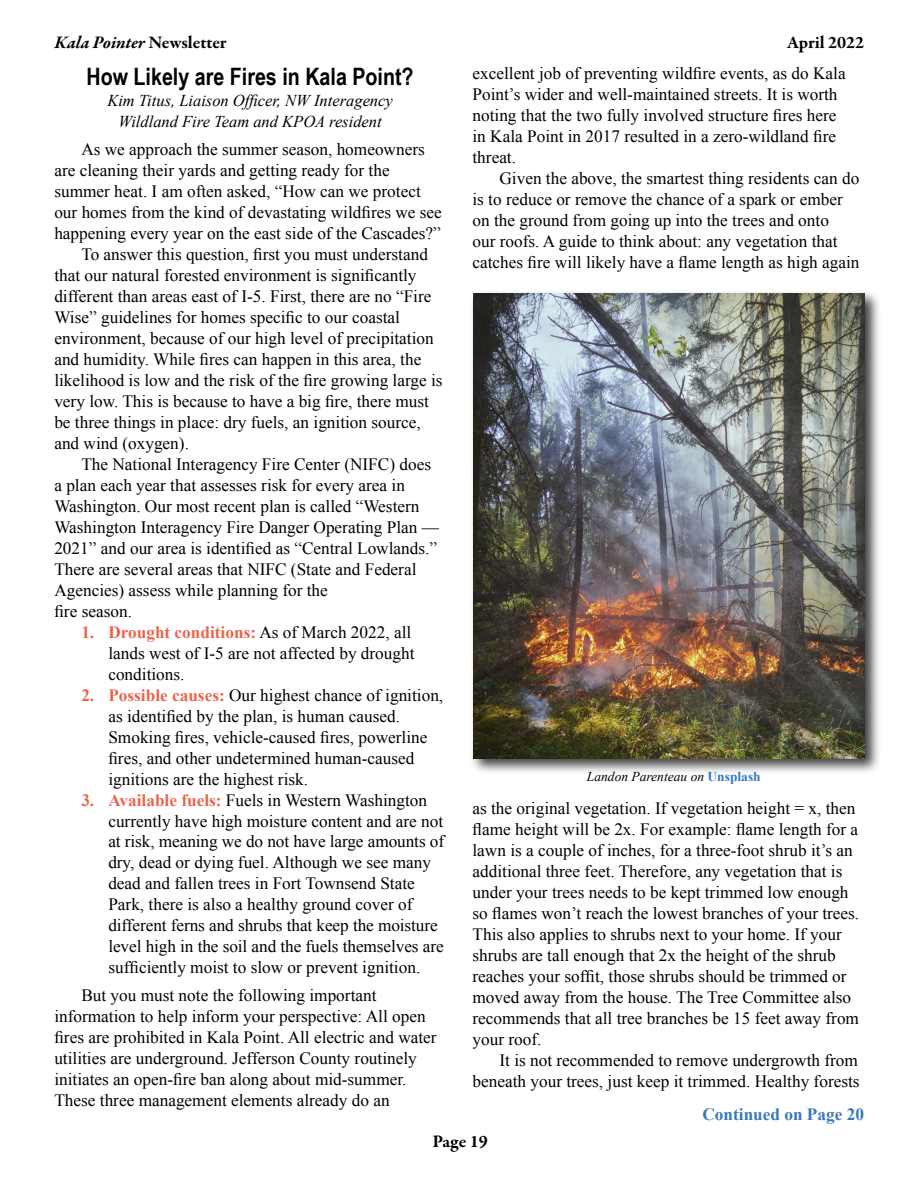
<style>
.page{position:relative;width:918px;height:1188px;background:#fff}
.page>*{position:absolute;margin:0;border:0;box-sizing:border-box;transform-origin:0 0}
.t1{font:700 24px "Arial Narrow";color:#000}
.t2{font:italic 700 18px "Garamond Premr Pro";color:#000}
.t3{font:700 18px "Garamond Premr Pro";color:#000}
.t4{font:17.25px/21px "Times New Roman";color:#000}
.t5{font:700 17.25px "Times New Roman";color:#3777bc}
.t6{font:italic 16.5px/21px "Times New Roman";color:#000;text-align:center}
.t7{font:italic 13.5px "Times New Roman";color:#000}
.s1{font-style:normal}
.s2{font-weight:700;color:#eb634d}
.s3{font-weight:700;font-style:normal;color:#3777bc}
</style>
<div class="page">
<div style="left:470px;top:289px;width:411px;height:486px;background:#000;opacity:.75"></div>
<img style="left:473px;top:293px;width:392px;height:465px">
<p class="t2" style="left:54px;top:31px;width:174px">Kala Pointer <span class="s1">Newsletter</span></p>
<p class="t3" style="left:787px;top:31px;width:79px">April 2022</p>
<h1 class="t1" style="left:87px;top:58px;width:329px">How Likely are Fires in Kala Point?</h1>
<p class="t6" style="left:107px;top:90px;width:287px">Kim Titus, Liaison Officer, NW Interagency<br>Wildland Fire Team and KPOA resident</p>
<p class="t4" style="left:81px;top:138px;width:345px">As we approach the summer season, homeowners</p>
<p class="t4" style="left:54px;top:159px;width:337px">are cleaning their yards and getting ready for the</p>
<p class="t4" style="left:54px;top:180px;width:368px">summer heat. I am often asked, “How can we protect</p>
<p class="t4" style="left:54px;top:201px;width:389px">our homes from the kind of devastating wildfires we see</p>
<p class="t4" style="left:54px;top:222px;width:388px">happening every year on the east side of the Cascades?”</p>
<p class="t4" style="left:81px;top:243px;width:348px">To answer this question, first you must understand</p>
<p class="t4" style="left:54px;top:264px;width:364px">that our natural forested environment is significantly</p>
<p class="t4" style="left:54px;top:285px;width:379px">different than areas east of I-5. First, there are no “Fire</p>
<p class="t4" style="left:54px;top:306px;width:347px">Wise” guidelines for homes specific to our coastal</p>
<p class="t4" style="left:54px;top:327px;width:381px">environment, because of our high level of precipitation</p>
<p class="t4" style="left:54px;top:348px;width:368px">and humidity. While fires can happen in this area, the</p>
<p class="t4" style="left:54px;top:369px;width:390px">likelihood is low and the risk of the fire growing large is</p>
<p class="t4" style="left:54px;top:390px;width:376px">very low. This is because to have a big fire, there must</p>
<p class="t4" style="left:54px;top:411px;width:368px">be three things in place: dry fuels, an ignition source,</p>
<p class="t4" style="left:54px;top:432px;width:136px">and wind (oxygen).</p>
<p class="t4" style="left:81px;top:453px;width:351px">The National Interagency Fire Center (NIFC) does</p>
<p class="t4" style="left:54px;top:474px;width:352px">a plan each year that assesses risk for every area in</p>
<p class="t4" style="left:54px;top:495px;width:367px">Washington. Our most recent plan is called “Western</p>
<p class="t4" style="left:54px;top:516px;width:386px">Washington Interagency Fire Danger Operating Plan —</p>
<p class="t4" style="left:54px;top:537px;width:384px">2021” and our area is identified as “Central Lowlands.”</p>
<p class="t4" style="left:54px;top:558px;width:364px">There are several areas that NIFC (State and Federal</p>
<p class="t4" style="left:54px;top:579px;width:275px">Agencies) assess while planning for the</p>
<p class="t4" style="left:54px;top:600px;width:79px">fire season.</p>
<p class="t4" style="left:108px;top:621px;width:308px;text-indent:-27px"><span class="s2">1. Drought conditions:</span> As of March 2022, all lands west of I-5 are not affected by drought conditions.</p>
<p class="t4" style="left:108px;top:684px;width:336px;text-indent:-27px"><span class="s2">2. Possible causes:</span> Our highest chance of ignition, as identified by the plan, is human caused.<br>Smoking fires, vehicle-caused fires, powerline fires, and other undetermined human-caused ignitions are the highest risk.</p>
<p class="t4" style="left:108px;top:789px;width:337px;text-indent:-27px"><span class="s2">3. Available fuels:</span> Fuels in Western Washington currently have high moisture content and are not at risk, meaning we do not have large amounts of dry, dead or dying fuel. Although we see many dead and fallen trees in Fort Townsend State Park, there is also a healthy ground cover of different ferns and shrubs that keep the moisture level high in the soil and the fuels themselves are sufficiently moist to slow or prevent ignition.</p>
<p class="t4" style="left:54px;top:985px;width:384px;text-indent:27px">But you must note the following important information to help inform your perspective: All open fires are prohibited in Kala Point. All electric and water utilities are underground. Jefferson County routinely initiates an open-fire ban along about mid-summer.<br>These three management elements already do an</p>
<p class="t4" style="left:473px;top:63px;width:375px">excellent job of preventing wildfire events, as do Kala Point’s wider and well-maintained streets. It is worth noting that the two fully involved structure fires here in Kala Point in 2017 resulted in a zero-wildland fire threat.</p>
<p class="t4" style="left:473px;top:168px;width:389px;text-indent:27px">Given the above, the smartest thing residents can do is to reduce or remove the chance of a spark or ember on the ground from going up into the trees and onto<br>our roofs. A guide to think about: any vegetation that catches fire will likely have a flame length as high again</p>
<p class="t7" style="left:587px;top:767px;width:175px">Landon Parenteau on <span class="s3">Unsplash</span></p>
<p class="t4" style="left:473px;top:798px;width:388px">as the original vegetation. If vegetation height = x, then flame height will be 2x. For example: flame length for a lawn is a couple of inches, for a three-foot shrub it’s an additional three feet. Therefore, any vegetation that is under your trees needs to be kept trimmed low enough so flames won’t reach the lowest branches of your trees.<br>This also applies to shrubs next to your home. If your shrubs are tall enough that 2x the height of the shrub reaches your soffit, those shrubs should be trimmed or moved away from the house. The Tree Committee also recommends that all tree branches be 15 feet away from your roof.</p>
<p class="t4" style="left:473px;top:1049px;width:389px;text-align:right">It is not recommended to remove undergrowth from beneath your trees, just keep it trimmed. Healthy forests</p>
<p class="t5" style="left:703px;top:1102px;width:163px">Continued on Page 20</p>
<p class="t3" style="left:432px;top:1131px;width:57px">Page 19</p>
</div>
